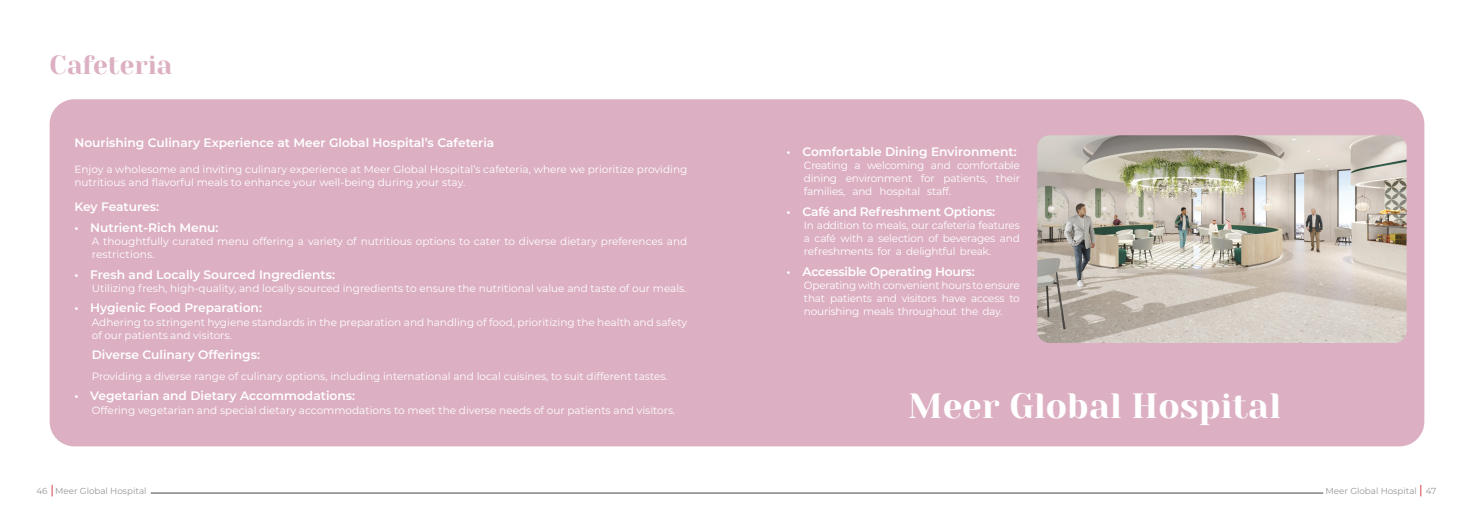
<style>
.page{position:relative;width:1474px;height:521px;background:#fff}
.page>*{position:absolute;margin:0;border:0;box-sizing:border-box;transform-origin:0 0}
.t1{font:35px "Yeseva One";color:#fff}
.t2{font:26.25px "Yeseva One";color:#dcb0c2}
.t3{font:600 12.25px "Montserrat";color:#fff}
.t4{font:600 12.25px "Montserrat";letter-spacing:-.02em;color:#fff}
.t5{font:10.5px/13.1px "Montserrat";color:#fff}
.t6{font:8.75px "Montserrat";color:#939598}
.s1{font-size:12.25px;color:#d1232a}
</style>
<div class="page">
<hr style="left:737px;top:492px;width:586px;height:2px;background:#939598">
<hr style="left:151px;top:492px;width:586px;height:2px;background:#939598">
<div style="left:50px;top:99px;width:1374px;height:347px;background:#dcb0c2;border-radius:25px"></div>
<img style="left:1037px;top:135px;width:369px;height:208px">
<h2 class="t2" style="left:50px;top:45px;width:124px">Cafeteria</h2>
<p class="t3" style="left:74px;top:134px;width:421px">Nourishing Culinary Experience at Meer Global Hospital’s Cafeteria</p>
<p class="t5" style="left:74px;top:162px;width:614px">Enjoy a wholesome and inviting culinary experience at Meer Global Hospital’s cafeteria, where we prioritize providing nutritious and flavorful meals to enhance your well-being during your stay.</p>
<p class="t3" style="left:74px;top:198px;width:86px">Key Features:</p>
<p class="t3" style="left:74px;top:219px;width:145px">• Nutrient-Rich Menu:</p>
<p class="t5" style="left:92px;top:234px;width:597px">A thoughtfully curated menu offering a variety of nutritious options to cater to diverse dietary preferences and restrictions.</p>
<p class="t3" style="left:74px;top:266px;width:262px">• Fresh and Locally Sourced Ingredients:</p>
<p class="t5" style="left:92px;top:281px;width:596px">Utilizing fresh, high-quality, and locally sourced ingredients to ensure the nutritional value and taste of our meals.</p>
<p class="t3" style="left:74px;top:299px;width:189px">• Hygienic Food Preparation:</p>
<p class="t5" style="left:92px;top:315px;width:597px">Adhering to stringent hygiene standards in the preparation and handling of food, prioritizing the health and safety of our patients and visitors.</p>
<p class="t3" style="left:92px;top:346px;width:170px">Diverse Culinary Offerings:</p>
<p class="t5" style="left:92px;top:369px;width:577px">Providing a diverse range of culinary options, including international and local cuisines, to suit different tastes.</p>
<p class="t3" style="left:74px;top:387px;width:282px">• Vegetarian and Dietary Accommodations:</p>
<p class="t5" style="left:92px;top:403px;width:585px">Offering vegetarian and special dietary accommodations to meet the diverse needs of our patients and visitors.</p>
<p class="t3" style="left:786px;top:143px;width:231px">• Comfortable Dining Environment:</p>
<p class="t5" style="left:804px;top:158px;width:217px;text-align:justify">Creating a welcoming and comfortable dining environment for patients, their families, and hospital staff.</p>
<p class="t4" style="left:786px;top:203px;width:210px">• Café and Refreshment Options:</p>
<p class="t5" style="left:804px;top:218px;width:217px;text-align:justify">In addition to meals, our cafeteria features a café with a selection of beverages and refreshments for a delightful break.</p>
<p class="t4" style="left:786px;top:263px;width:189px">• Accessible Operating Hours:</p>
<p class="t5" style="left:804px;top:278px;width:217px;text-align:justify">Operating with convenient hours to ensure that patients and visitors have access to nourishing meals throughout the day.</p>
<h1 class="t1" style="left:908px;top:380px;width:374px">Meer Global Hospital</h1>
<p class="t6" style="left:36px;top:485px;width:112px">46 <span class="s1">|</span>Meer Global Hospital</p>
<p class="t6" style="left:1325px;top:485px;width:112px">Meer Global Hospital <span class="s1">|</span> 47</p>
</div>
